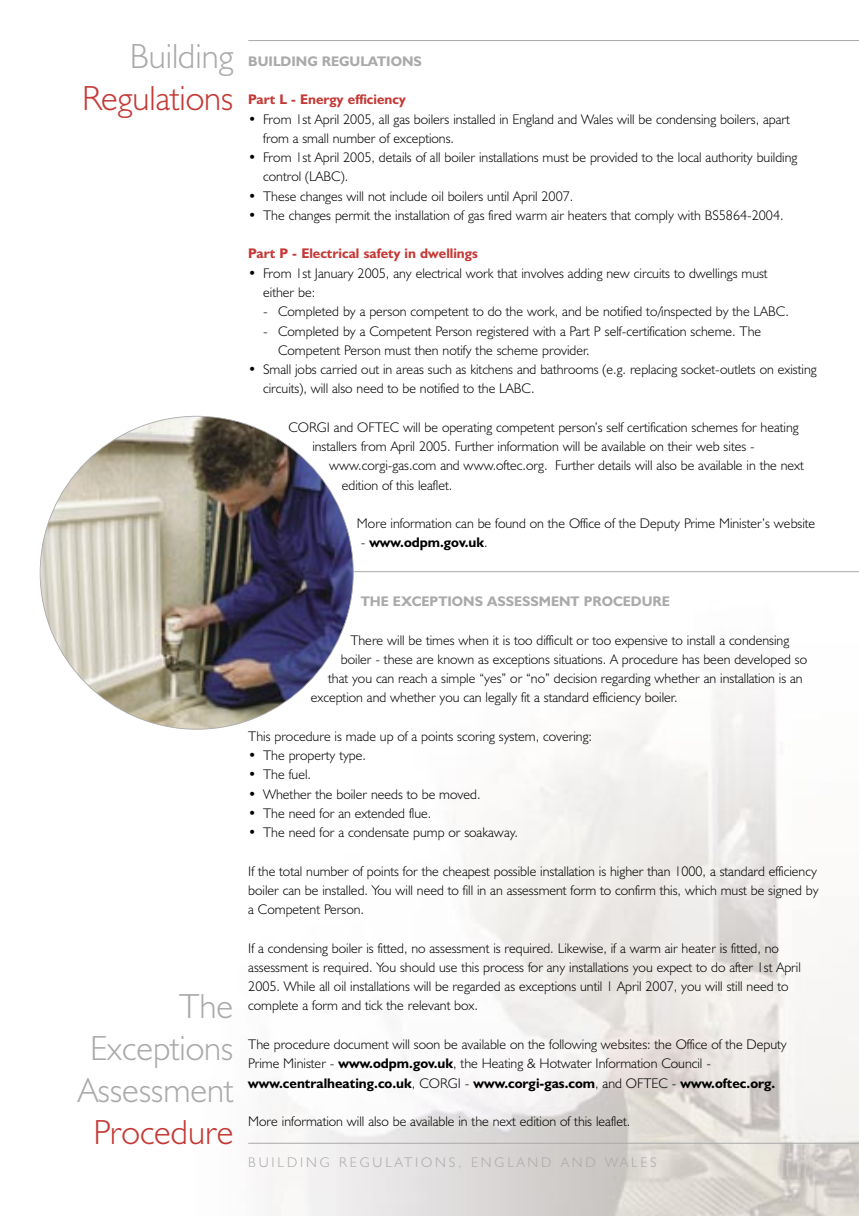
<style>
.page{position:relative;width:859px;height:1216px;background:#fff}
.page>*{position:absolute;margin:0;border:0;box-sizing:border-box;transform-origin:0 0}
.t1{font:300 35px/42px "Humanist 521 BT";color:#aaa;text-align:right}
.t2{font:300 35px/42px "Humanist 521 BT";color:#c43935;text-align:right}
.t3{font:300 14px/19.2px "Humanist 521 BT";color:#000}
.t4{font:700 14px "Humanist 521 BT";color:#c43935}
.t5{font:700 14px "Humanist 521 BT";color:#aaa}
.t6{font:300 14px "Humanist 521 BT";letter-spacing:.2em;color:#aaa}
.t7{font:700 14px "Humanist 521 BT";color:#000}
.s1{color:#aaa}
.s2{font-weight:300}
.s3{color:#c43935}
.s4{font-weight:700}
</style>
<div class="page">
<img style="left:39px;top:573px;width:819px;height:642px">
<hr style="left:248px;top:571px;width:610px;height:1px;background:#aaa">
<img style="left:41px;top:417px;width:312px;height:312px;border-radius:50%">
<hr style="left:248px;top:1142px;width:610px;height:1px;background:#aaa">
<hr style="left:248px;top:40px;width:610px;height:1px;background:#aaa">
<p class="t2" style="left:82px;top:34px;width:153px"><span class="s1">Building<br></span>Regulations</p>
<p class="t5" style="left:248px;top:52px;width:175px">BUILDING REGULATIONS</p>
<p class="t4" style="left:248px;top:91px;width:159px">Part L - Energy efficiency</p>
<p class="t3" style="left:263px;top:109px;width:528px;text-indent:-15px">• From 1st April 2005, all gas boilers installed in England and Wales will be condensing boilers, apart from a small number of exceptions.</p>
<p class="t3" style="left:263px;top:147px;width:535px;text-indent:-15px">• From 1st April 2005, details of all boiler installations must be provided to the local authority building control (LABC).</p>
<p class="t3" style="left:248px;top:186px;width:326px">• These changes will not include oil boilers until April 2007.</p>
<p class="t3" style="left:248px;top:205px;width:536px">• The changes permit the installation of gas fired warm air heaters that comply with BS5864-2004.</p>
<p class="t4" style="left:248px;top:245px;width:231px">Part P - Electrical safety in dwellings</p>
<p class="t3" style="left:263px;top:263px;width:506px;text-indent:-15px">• From 1st January 2005, any electrical work that involves adding new circuits to dwellings must either be:</p>
<p class="t3" style="left:263px;top:301px;width:527px">- Completed by a person competent to do the work, and be notified to/inspected by the LABC.</p>
<p class="t3" style="left:278px;top:321px;width:484px;text-indent:-15px">- Completed by a Competent Person registered with a Part P self-certification scheme. The<br>Competent Person must then notify the scheme provider.</p>
<p class="t3" style="left:263px;top:359px;width:554px;text-indent:-15px">• Small jobs carried out in areas such as kitchens and bathrooms (e.g. replacing socket-outlets on existing circuits), will also need to be notified to the LABC.</p>
<p class="t3" style="left:288px;top:417px;width:511px">CORGI and OFTEC will be operating competent person’s self certification schemes for heating</p>
<p class="t3" style="left:312px;top:436px;width:444px">installers from April 2005. Further information will be available on their web sites -</p>
<p class="t3" style="left:329px;top:455px;width:476px">www.corgi-gas.com and www.oftec.org. Further details will also be available in the next</p>
<p class="t3" style="left:341px;top:475px;width:112px">edition of this leaflet.</p>
<p class="t3" style="left:357px;top:513px;width:459px">More information can be found on the Office of the Deputy Prime Minister’s website</p>
<p class="t7" style="left:360px;top:534px;width:128px"><span class="s2">-</span> www.odpm.gov.uk<span class="s2">.</span></p>
<p class="t1" style="left:78px;top:984px;width:157px">The<br>Exceptions<br>Assessment<br><span class="s3">Procedure</span></p>
<p class="t5" style="left:360px;top:592px;width:310px">THE EXCEPTIONS ASSESSMENT PROCEDURE</p>
<p class="t3" style="left:350px;top:630px;width:440px">There will be times when it is too difficult or too expensive to install a condensing</p>
<p class="t3" style="left:341px;top:649px;width:467px">boiler - these are known as exceptions situations. A procedure has been developed so</p>
<p class="t3" style="left:328px;top:668px;width:476px">that you can reach a simple “yes” or “no” decision regarding whether an installation is an</p>
<p class="t3" style="left:310px;top:687px;width:368px">exception and whether you can legally fit a standard efficiency boiler.</p>
<p class="t3" style="left:248px;top:726px;width:345px">This procedure is made up of a points scoring system, covering:</p>
<p class="t3" style="left:248px;top:745px;width:119px">• The property type.</p>
<p class="t3" style="left:248px;top:764px;width:64px">• The fuel.</p>
<p class="t3" style="left:248px;top:784px;width:234px">• Whether the boiler needs to be moved.</p>
<p class="t3" style="left:248px;top:803px;width:184px">• The need for an extended flue.</p>
<p class="t3" style="left:248px;top:822px;width:271px">• The need for a condensate pump or soakaway.</p>
<p class="t3" style="left:248px;top:861px;width:571px;text-align:justify">If the total number of points for the cheapest possible installation is higher than 1000, a standard efficiency boiler can be installed. You will need to fill in an assessment form to confirm this, which must be signed by a Competent Person.</p>
<p class="t3" style="left:248px;top:938px;width:554px">If a condensing boiler is fitted, no assessment is required. Likewise, if a warm air heater is fitted, no assessment is required. You should use this process for any installations you expect to do after 1st April 2005. While all oil installations will be regarded as exceptions until 1 April 2007, you will still need to complete a form and tick the relevant box.</p>
<p class="t3" style="left:248px;top:1034px;width:540px">The procedure document will soon be available on the following websites: the Office of the Deputy<br>Prime Minister - <span class="s4">www.odpm.gov.uk</span>, the Heating &amp; Hotwater Information Council - <span class="s4">www.centralheating.co.uk</span>, CORGI - <span class="s4">www.corgi-gas.com</span>, and OFTEC - <span class="s4">www.oftec.org.</span></p>
<p class="t3" style="left:248px;top:1111px;width:383px">More information will also be available in the next edition of this leaflet.</p>
<p class="t6" style="left:248px;top:1153px;width:410px">BUILDING REGULATIONS, ENGLAND AND WALES</p>
</div>
